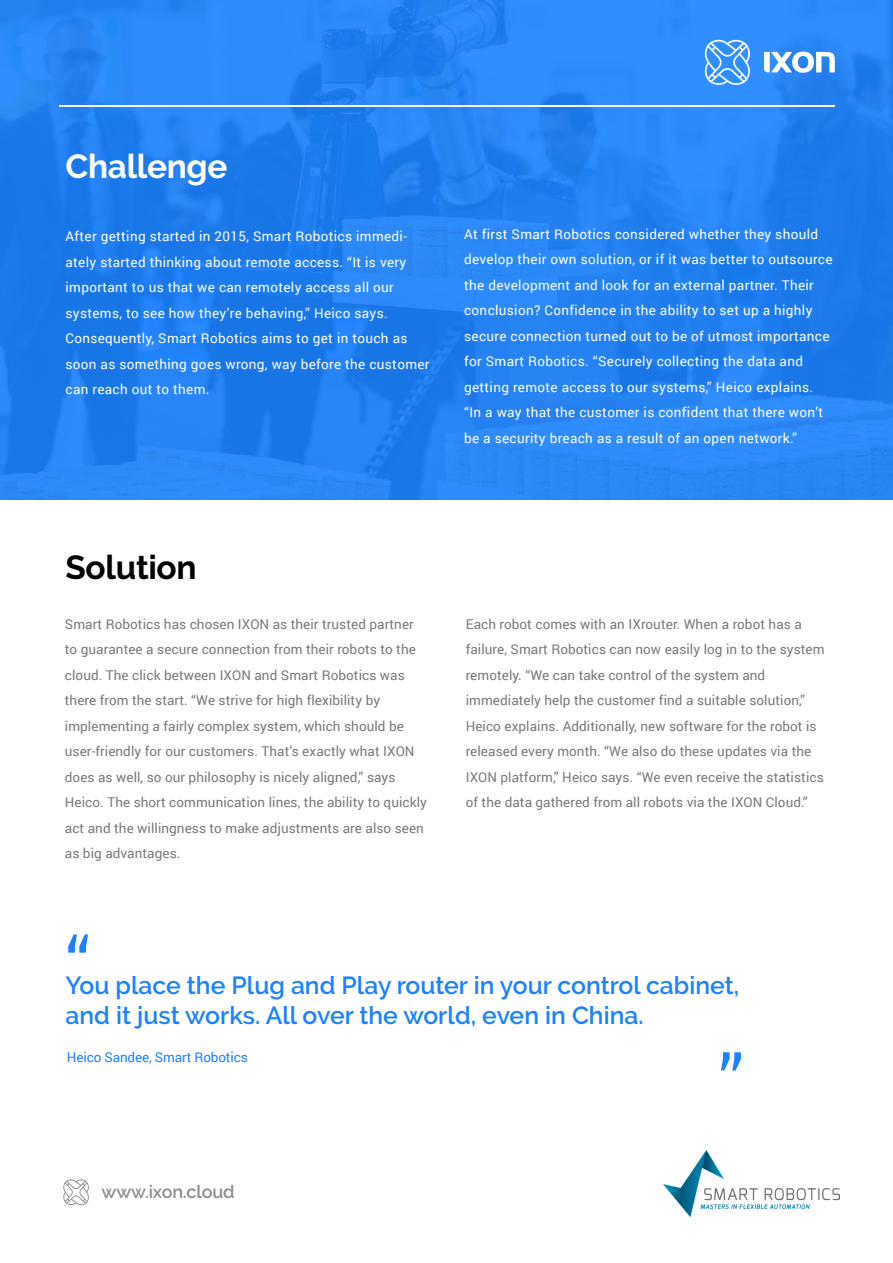
<style>
.page{position:relative;width:893px;height:1263px;background:#fff}
.page>*{position:absolute;margin:0;border:0;box-sizing:border-box;transform-origin:0 0}
.t1{font:69px "Roboto";color:#1a82ff}
.t2{font:700 33.3px "Raleway";letter-spacing:-.01em;color:#fff}
.t3{font:700 33.3px "Raleway";letter-spacing:-.01em;color:#000}
.t4{font:600 24.75px/29.7px "Raleway";color:#1a82ff}
.t5{font:600 18px "Raleway";letter-spacing:-.01em;color:#8a8c8e}
.t6{font:13.5px/25.5px "Roboto";letter-spacing:.005em;color:#77787b}
.t7{font:13.5px/25.5px "Roboto";letter-spacing:.025em;color:#fff}
.t8{font:13.5px "Roboto";letter-spacing:-.01em;color:#1a82ff}
</style>
<div class="page">
<img style="left:663px;top:1150px;width:176px;height:67px">
<svg style="left:63px;top:1179px;width:26px;height:26px"></svg>
<img style="left:0;top:0;width:893px;height:499px">
<svg style="left:721px;top:1052px;width:20px;height:18px"></svg>
<svg style="left:764px;top:52px;width:71px;height:21px"></svg>
<svg style="left:703px;top:40px;width:49px;height:45px;background:#69adff"></svg>
<hr style="left:59px;top:106px;width:776px;height:1px;background:#fff">
<h2 class="t2" style="left:66px;top:147px;width:163px">Challenge</h2>
<p class="t7" style="left:66px;top:223px;width:366px">After getting started in 2015, Smart Robotics immedi&shy;ately started thinking about remote access. “It is very important to us that we can remotely access all our systems, to see how they’re behaving,” Heico says.<br>Consequently, Smart Robotics aims to get in touch as soon as something goes wrong, way before the customer can reach out to them.</p>
<p class="t7" style="left:464px;top:221px;width:370px">At first Smart Robotics considered whether they should develop their own solution, or if it was better to outsource the development and look for an external partner. Their conclusion? Confidence in the ability to set up a highly secure connection turned out to be of utmost importance for Smart Robotics. “Securely collecting the data and getting remote access to our systems,” Heico explains. “In a way that the customer is confident that there won’t be a security breach as a result of an open network.”</p>
<h2 class="t3" style="left:66px;top:548px;width:133px">Solution</h2>
<p class="t6" style="left:65px;top:611px;width:364px">Smart Robotics has chosen IXON as their trusted partner to guarantee a secure connection from their robots to the cloud. The click between IXON and Smart Robotics was there from the start. “We strive for high flexibility by implementing a fairly complex system, which should be user-friendly for our customers. That’s exactly what IXON does as well, so our philosophy is nicely aligned,” says Heico. The short communication lines, the ability to quickly act and the willingness to make adjustments are also seen as big advantages.</p>
<p class="t6" style="left:466px;top:611px;width:360px">Each robot comes with an IXrouter. When a robot has a failure, Smart Robotics can now easily log in to the system remotely. “We can take control of the system and immediately help the customer find a suitable solution,” Heico explains. Additionally, new software for the robot is released every month. “We also do these updates via the IXON platform,” Heico says. “We even receive the statistics of the data gathered from all robots via the IXON Cloud.”</p>
<h1 class="t1" style="left:66px;top:914px;width:27px">“</h1>
<h3 class="t4" style="left:66px;top:971px;width:675px">You place the Plug and Play router in your control cabinet, and it just works. All over the world, even in China.</h3>
<p class="t8" style="left:67px;top:1048px;width:182px">Heico Sandee, Smart Robotics</p>
<h3 class="t5" style="left:102px;top:1181px;width:134px">www.ixon.cloud</h3>
</div>
